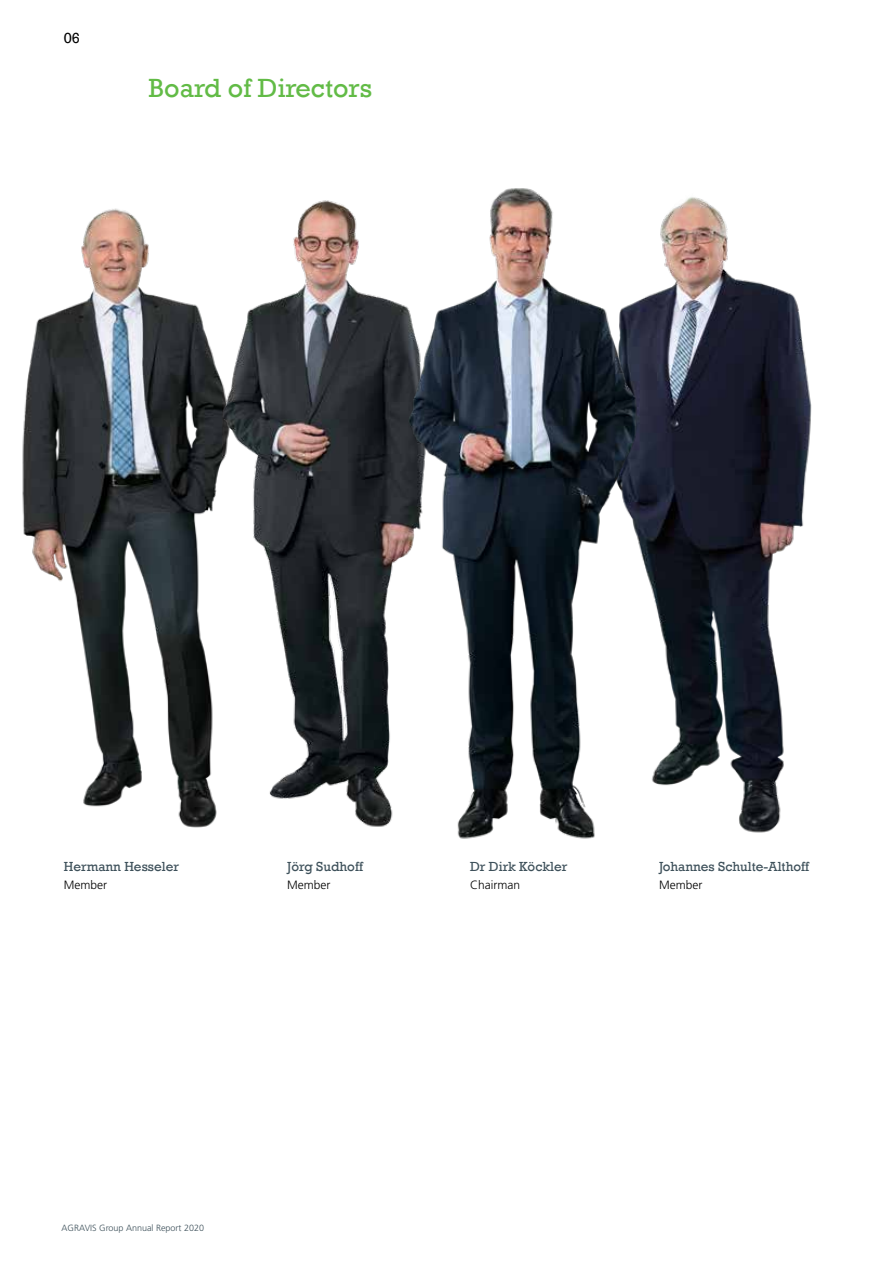
<style>
.page{position:relative;width:893px;height:1263px;background:#fff}
.page>*{position:absolute;margin:0;border:0;box-sizing:border-box;transform-origin:0 0}
.t1{font:27px "Rockwell";color:#62bb46}
.t2{font:15px "Rockwell";color:#000}
.t3{font:13.5px "Rockwell";color:#3d505a}
.t4{font:300 12px "Frutiger LT Std";color:#000}
.t5{font:300 9px "Frutiger LT Std";color:#3d505a}
</style>
<div class="page">
<img style="left:22px;top:208px;width:199px;height:620px">
<img style="left:639px;top:197px;width:173px;height:636px">
<img style="left:221px;top:200px;width:188px;height:627px">
<img style="left:409px;top:188px;width:230px;height:651px">
<p class="t2" style="left:64px;top:29px;width:18px">06</p>
<h1 class="t1" style="left:148px;top:72px;width:225px">Board of Directors</h1>
<p class="t3" style="left:64px;top:858px;width:117px">Hermann Hesseler</p>
<p class="t4" style="left:64px;top:878px;width:45px">Member</p>
<p class="t3" style="left:287px;top:858px;width:77px">Jörg Sudhoff</p>
<p class="t4" style="left:287px;top:878px;width:45px">Member</p>
<p class="t3" style="left:470px;top:858px;width:99px">Dr Dirk Köckler</p>
<p class="t4" style="left:470px;top:878px;width:52px">Chairman</p>
<p class="t3" style="left:659px;top:858px;width:152px">Johannes Schulte-Althoff</p>
<p class="t4" style="left:659px;top:878px;width:45px">Member</p>
<p class="t5" style="left:62px;top:1222px;width:144px">AGRAVIS Group Annual Report 2020</p>
</div>
